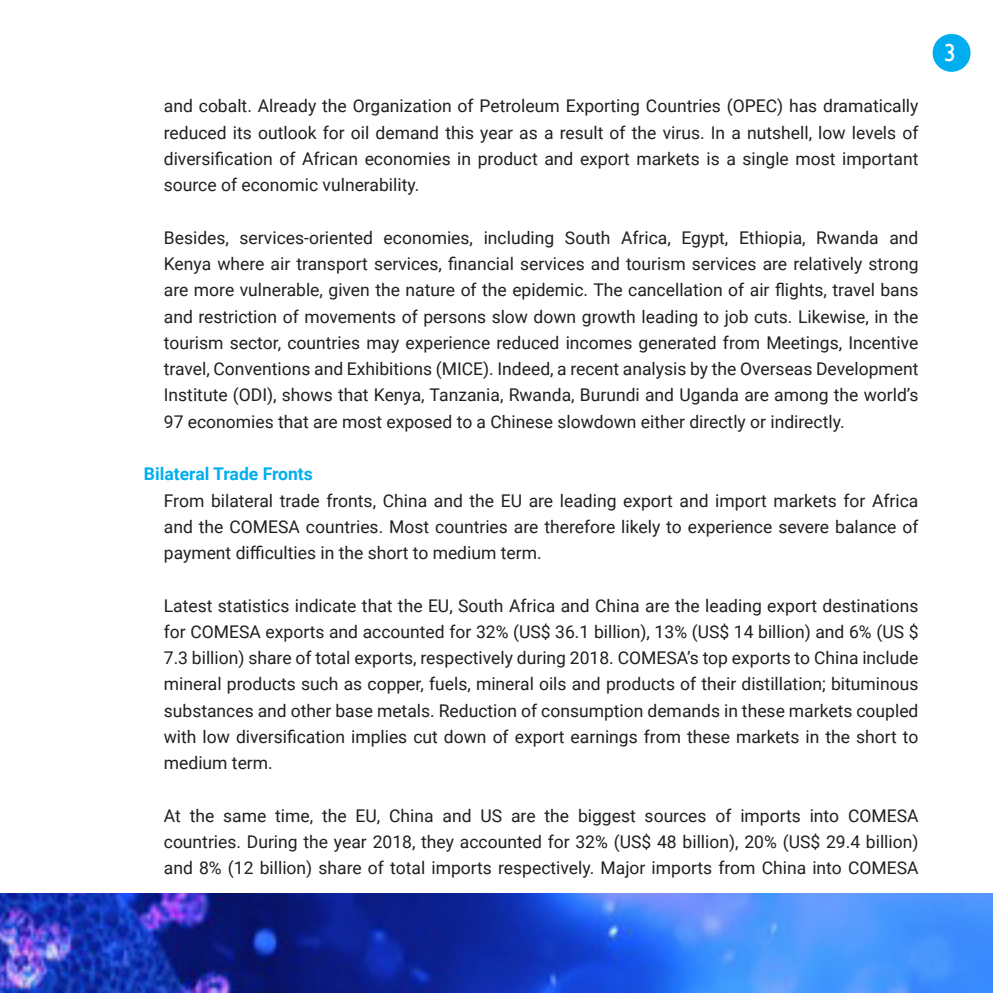
<style>
.page{position:relative;width:993px;height:993px;background:#fff}
.page>*{position:absolute;margin:0;border:0;box-sizing:border-box;transform-origin:0 0}
.t1{font:24.5px "Gill Sans";color:#fff}
.t2{font:17.5px/26.2px "Roboto";color:#231f20;text-align:justify}
.t3{font:700 17.5px "Roboto";color:#00aeef}
</style>
<div class="page">
<div style="left:932px;top:34px;width:38px;height:38px;background:#00aeef;border-radius:50%"></div>
<img style="left:0;top:893px;width:992px;height:99px">
<p class="t2" style="left:164px;top:92px;width:756px">and cobalt. Already the Organization of Petroleum Exporting Countries (OPEC) has dramatically reduced its outlook for oil demand this year as a result of the virus. In a nutshell, low levels of diversification of African economies in product and export markets is a single most important source of economic vulnerability.</p>
<p class="t2" style="left:164px;top:224px;width:756px">Besides, services-oriented economies, including South Africa, Egypt, Ethiopia, Rwanda and Kenya where air transport services, financial services and tourism services are relatively strong are more vulnerable, given the nature of the epidemic. The cancellation of air flights, travel bans and restriction of movements of persons slow down growth leading to job cuts. Likewise, in the tourism sector, countries may experience reduced incomes generated from Meetings, Incentive travel, Conventions and Exhibitions (MICE). Indeed, a recent analysis by the Overseas Development Institute (ODI), shows that Kenya, Tanzania, Rwanda, Burundi and Uganda are among the world’s 97 economies that are most exposed to a Chinese slowdown either directly or indirectly.</p>
<p class="t3" style="left:144px;top:461px;width:170px">Bilateral Trade Fronts</p>
<p class="t2" style="left:164px;top:486px;width:756px">From bilateral trade fronts, China and the EU are leading export and import markets for Africa and the COMESA countries. Most countries are therefore likely to experience severe balance of payment difficulties in the short to medium term.</p>
<p class="t2" style="left:164px;top:591px;width:756px">Latest statistics indicate that the EU, South Africa and China are the leading export destinations for COMESA exports and accounted for 32% (US$ 36.1 billion), 13% (US$ 14 billion) and 6% (US $ 7.3 billion) share of total exports, respectively during 2018. COMESA’s top exports to China include mineral products such as copper, fuels, mineral oils and products of their distillation; bituminous substances and other base metals. Reduction of consumption demands in these markets coupled with low diversification implies cut down of export earnings from these markets in the short to medium term.</p>
<p class="t2" style="left:164px;top:801px;width:756px">At the same time, the EU, China and US are the biggest sources of imports into COMESA countries. During the year 2018, they accounted for 32% (US$ 48 billion), 20% (US$ 29.4 billion) and 8% (12 billion) share of total imports respectively. Major imports from China into COMESA</p>
<h1 class="t1" style="left:943px;top:38px;width:14px">3</h1>
</div>
